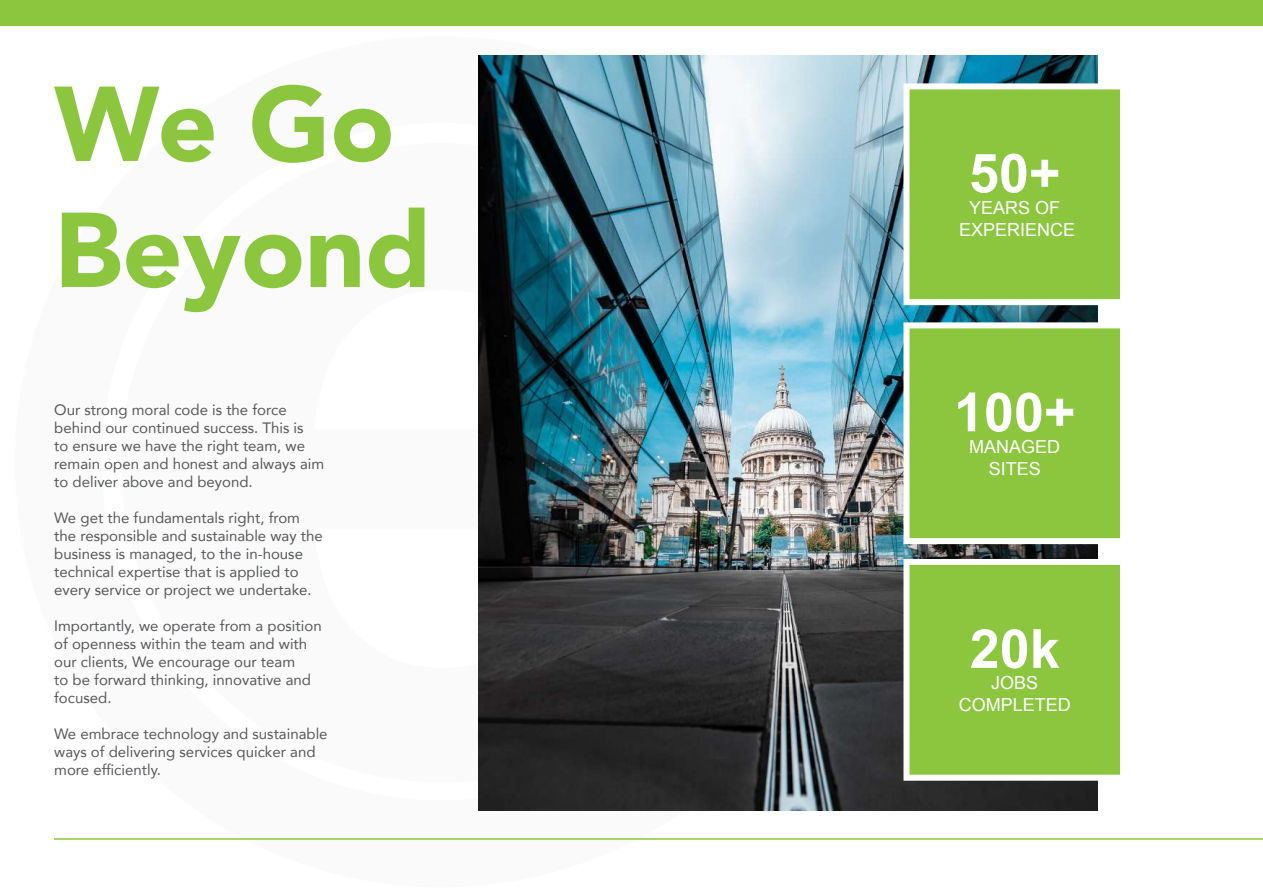
<style>
.page{position:relative;width:1263px;height:893px;background:#fff}
.page>*{position:absolute;margin:0;border:0;box-sizing:border-box;transform-origin:0 0}
.t1{font:900 105px/126px "Avenir";color:#8bc63e}
.t2{font:700 54px "Arial";color:#fff}
.t3{font:18px/21.6px "Arial";color:#fff;text-align:center}
.t4{font:15px/18px "Avenir";color:#57585a}
</style>
<div class="page">
<img style="left:479px;top:56px;width:618px;height:754px">
<div style="left:906px;top:86px;width:217px;height:216px;background:#8bc63e"></div>
<div style="left:903px;top:83px;width:223px;height:222px;border:6px solid #fff"></div>
<div style="left:906px;top:325px;width:217px;height:216px;background:#8bc63e"></div>
<div style="left:903px;top:322px;width:223px;height:222px;border:6px solid #fff"></div>
<div style="left:906px;top:562px;width:217px;height:216px;background:#8bc63e"></div>
<div style="left:903px;top:559px;width:223px;height:222px;border:6px solid #fff"></div>
<hr style="left:54px;top:838px;width:1209px;height:2px;background:#8bc63e">
<div style="left:0;top:0;width:1263px;height:26px;background:#8bc63e"></div>
<h1 class="t1" style="left:54px;top:59px;width:379px">We Go<br>Beyond</h1>
<p class="t4" style="left:54px;top:400px;width:271px">Our strong moral code is the force behind our continued success. This is<br>to ensure we have the right team, we remain open and honest and always aim to deliver above and beyond.</p>
<p class="t4" style="left:54px;top:508px;width:270px">We get the fundamentals right, from the responsible and sustainable way the business is managed, to the in-house technical expertise that is applied to every service or project we undertake.</p>
<p class="t4" style="left:54px;top:616px;width:269px">Importantly, we operate from a position of openness within the team and with our clients, We encourage our team<br>to be forward thinking, innovative and focused.</p>
<p class="t4" style="left:54px;top:724px;width:275px">We embrace technology and sustainable ways of delivering services quicker and more efficiently.</p>
<h2 class="t2" style="left:969px;top:138px;width:93px">50+</h2>
<p class="t3" style="left:959px;top:197px;width:118px">YEARS OF<br>EXPERIENCE</p>
<h2 class="t2" style="left:954px;top:377px;width:123px">100+</h2>
<p class="t3" style="left:969px;top:436px;width:93px">MANAGED<br>SITES</p>
<h2 class="t2" style="left:970px;top:613px;width:92px">20k</h2>
<p class="t3" style="left:959px;top:672px;width:114px">JOBS<br>COMPLETED</p>
</div>
